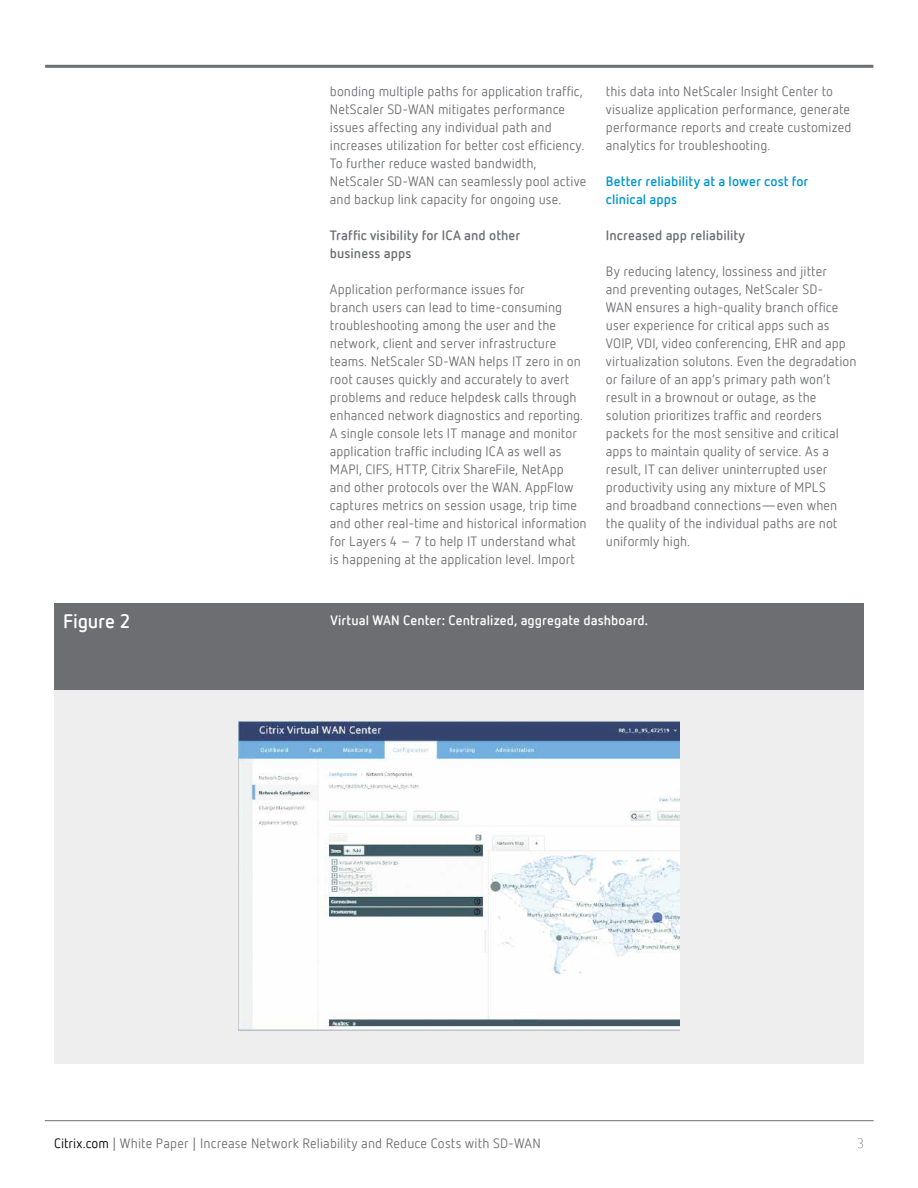
<style>
.page{position:relative;width:918px;height:1188px;background:#fff}
.page>*{position:absolute;margin:0;border:0;box-sizing:border-box;transform-origin:0 0}
.t1{font:700 19.5px "Netto Offc";letter-spacing:-.01em;color:#fff}
.t2{font:13.5px/18px "Netto Offc";letter-spacing:.005em;color:#6d6e71}
.t3{font:700 13.5px/18px "Netto Offc";letter-spacing:.005em;color:#6d6e71}
.t4{font:700 13.5px "Netto Offc";letter-spacing:.005em;color:#fff}
.t5{font:700 13.5px/18px "Netto Offc";letter-spacing:.005em;color:#0096cb}
.t6{font:300 13.5px "Netto Offc";color:#6d6e71}
.s1{color:#000}
</style>
<div class="page">
<hr style="left:45px;top:65px;width:828px;height:3px;background:#6d6e71">
<hr style="left:45px;top:1120px;width:829px;height:1px;background:#6d6e71">
<div style="left:54px;top:604px;width:810px;height:459px;background:#ededee"></div>
<img style="left:239px;top:722px;width:440px;height:308px">
<div style="left:54px;top:604px;width:810px;height:86px;background:#6d6e71"></div>
<p class="t2" style="left:330px;top:82px;width:258px">bonding multiple paths for application traffic, NetScaler SD-WAN mitigates performance issues affecting any individual path and increases utilization for better cost efficiency.<br>To further reduce wasted bandwidth, NetScaler SD-WAN can seamlessly pool active and backup link capacity for ongoing use.</p>
<p class="t3" style="left:330px;top:226px;width:192px">Traffic visibility for ICA and other business apps</p>
<p class="t2" style="left:330px;top:280px;width:258px">Application performance issues for<br>branch users can lead to time-consuming troubleshooting among the user and the network, client and server infrastructure teams. NetScaler SD-WAN helps IT zero in on root causes quickly and accurately to avert problems and reduce helpdesk calls through enhanced network diagnostics and reporting.<br>A single console lets IT manage and monitor application traffic including ICA as well as MAPI, CIFS, HTTP, Citrix ShareFile, NetApp and other protocols over the WAN. AppFlow captures metrics on session usage, trip time and other real-time and historical information for Layers 4 – 7 to help IT understand what is happening at the application level. Import</p>
<p class="t2" style="left:606px;top:82px;width:247px">this data into NetScaler Insight Center to visualize application performance, generate performance reports and create customized analytics for troubleshooting.</p>
<p class="t5" style="left:606px;top:172px;width:204px">Better reliability at a lower cost for clinical apps</p>
<p class="t3" style="left:606px;top:226px;width:141px">Increased app reliability</p>
<p class="t2" style="left:606px;top:262px;width:252px">By reducing latency, lossiness and jitter<br>and preventing outages, NetScaler SD-<br>WAN ensures a high-quality branch office user experience for critical apps such as VOIP, VDI, video conferencing, EHR and app virtualization solutons. Even the degradation or failure of an app’s primary path won’t result in a brownout or outage, as the solution prioritizes traffic and reorders packets for the most sensitive and critical apps to maintain quality of service. As a result, IT can deliver uninterrupted user productivity using any mixture of MPLS<br>and broadband connections—even when the quality of the individual paths are not uniformly high.</p>
<h1 class="t1" style="left:63px;top:609px;width:69px">Figure 2</h1>
<p class="t4" style="left:330px;top:611px;width:319px">Virtual WAN Center: Centralized, aggregate dashboard.</p>
<p class="t2" style="left:54px;top:1134px;width:488px"><span class="s1">Citrix.com</span> | White Paper | Increase Network Reliability and Reduce Costs with SD-WAN</p>
<p class="t6" style="left:857px;top:1135px;width:8px">3</p>
</div>
